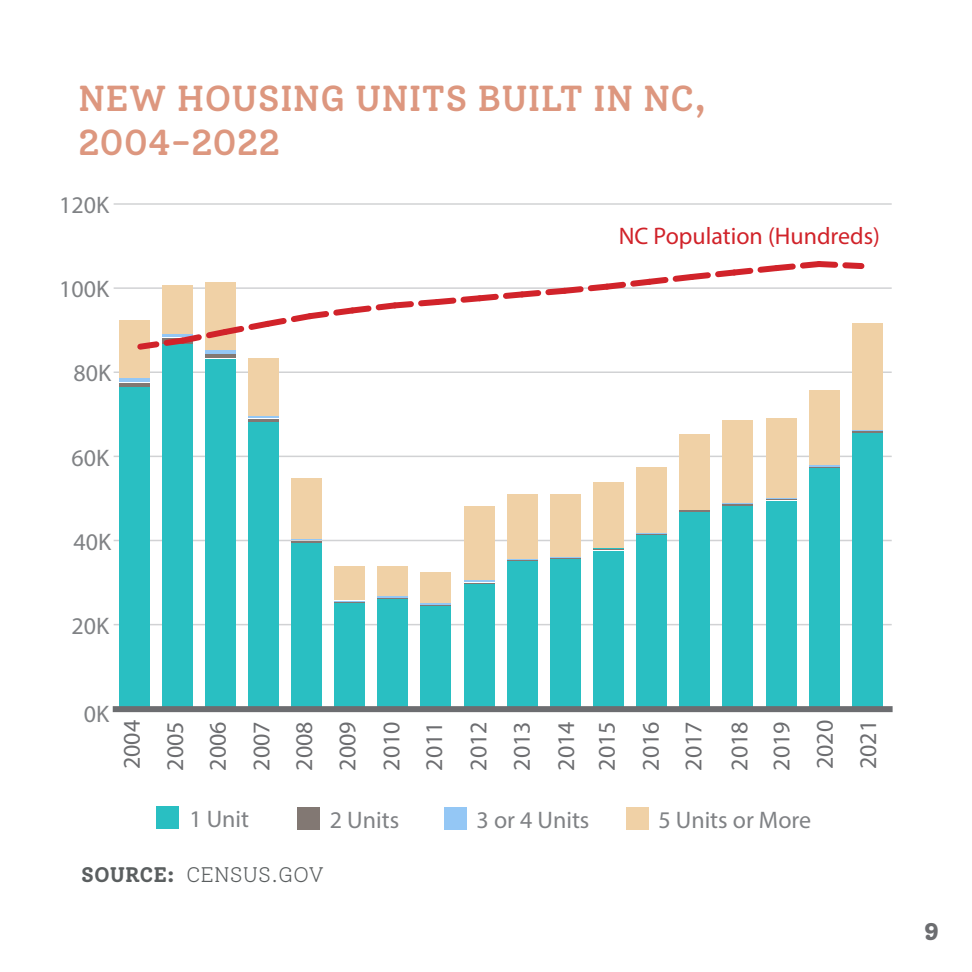
<style>
.page{position:relative;width:972px;height:972px;background:#fff}
.page>*{position:absolute;margin:0;border:0;box-sizing:border-box;transform-origin:0 0}
.t1{font:500 36px/43.2px "Solway";color:#dd977f}
.t2{font:24px/43.5px "Myriad Pro";color:#6c6d70}
.t3{font:24px "Myriad Pro";color:#808285}
.t4{font:24px "Myriad Pro";color:#d1232a}
.t5{font:800 24px "Solway";color:#6c6d70}
.t6{font:300 21px "Solway";color:#5a5e5f}
.s1{font-weight:700}
</style>
<div class="page">
<hr style="left:114px;top:372px;width:778px;height:1px;background:#d1d2d4">
<hr style="left:114px;top:456px;width:778px;height:1px;background:#d1d2d4">
<hr style="left:114px;top:203px;width:778px;height:2px;background:#d1d2d4">
<hr style="left:114px;top:540px;width:778px;height:1px;background:#d1d2d4">
<div style="left:444px;top:807px;width:23px;height:23px;background:#94c7f5"></div>
<div style="left:626px;top:807px;width:23px;height:23px;background:#f0d1a6"></div>
<div style="left:297px;top:807px;width:23px;height:23px;background:#827873"></div>
<hr style="left:114px;top:287px;width:778px;height:2px;background:#d1d2d4">
<hr style="left:114px;top:624px;width:778px;height:1px;background:#d1d2d4">
<div style="left:156px;top:806px;width:23px;height:23px;background:#29bfc2"></div>
<div style="left:119px;top:321px;width:30px;height:57px;background:#f0d1a6"></div>
<div style="left:248px;top:358px;width:31px;height:58px;background:#f0d1a6"></div>
<div style="left:291px;top:479px;width:31px;height:60px;background:#f0d1a6"></div>
<div style="left:334px;top:566px;width:31px;height:34px;background:#f0d1a6"></div>
<div style="left:377px;top:566px;width:31px;height:30px;background:#f0d1a6"></div>
<div style="left:421px;top:572px;width:30px;height:30px;background:#f0d1a6"></div>
<div style="left:464px;top:507px;width:30px;height:73px;background:#f0d1a6"></div>
<div style="left:507px;top:494px;width:31px;height:65px;background:#f0d1a6"></div>
<div style="left:550px;top:495px;width:31px;height:62px;background:#f0d1a6"></div>
<div style="left:593px;top:483px;width:31px;height:65px;background:#f0d1a6"></div>
<div style="left:636px;top:468px;width:31px;height:65px;background:#f0d1a6"></div>
<div style="left:679px;top:434px;width:31px;height:76px;background:#f0d1a6"></div>
<div style="left:723px;top:420px;width:30px;height:83px;background:#f0d1a6"></div>
<div style="left:766px;top:419px;width:30px;height:79px;background:#f0d1a6"></div>
<div style="left:809px;top:390px;width:31px;height:75px;background:#f0d1a6"></div>
<div style="left:852px;top:324px;width:31px;height:106px;background:#f0d1a6"></div>
<hr style="left:119px;top:379px;width:30px;height:3px;background:#94c7f5">
<hr style="left:205px;top:350px;width:31px;height:4px;background:#94c7f5">
<hr style="left:248px;top:416px;width:31px;height:2px;background:#94c7f5">
<hr style="left:291px;top:539px;width:31px;height:1px;background:#94c7f5">
<hr style="left:334px;top:601px;width:31px;height:1px;background:#94c7f5">
<hr style="left:377px;top:596px;width:31px;height:2px;background:#94c7f5">
<hr style="left:421px;top:603px;width:30px;height:2px;background:#94c7f5">
<hr style="left:464px;top:581px;width:30px;height:1px;background:#94c7f5">
<hr style="left:507px;top:559px;width:31px;height:1px;background:#94c7f5">
<hr style="left:723px;top:503px;width:30px;height:1px;background:#94c7f5">
<hr style="left:766px;top:498px;width:30px;height:1px;background:#94c7f5">
<hr style="left:809px;top:465px;width:31px;height:2px;background:#94c7f5">
<hr style="left:852px;top:430px;width:31px;height:1px;background:#94c7f5">
<hr style="left:119px;top:383px;width:30px;height:3px;background:#827873">
<hr style="left:205px;top:355px;width:31px;height:3px;background:#827873">
<hr style="left:248px;top:419px;width:31px;height:3px;background:#827873">
<hr style="left:291px;top:541px;width:31px;height:1px;background:#827873">
<hr style="left:334px;top:602px;width:31px;height:1px;background:#827873">
<hr style="left:377px;top:598px;width:31px;height:1px;background:#827873">
<hr style="left:421px;top:605px;width:30px;height:1px;background:#827873">
<hr style="left:464px;top:583px;width:30px;height:1px;background:#827873">
<hr style="left:593px;top:549px;width:31px;height:1px;background:#827873">
<hr style="left:636px;top:534px;width:31px;height:1px;background:#827873">
<hr style="left:679px;top:510px;width:31px;height:2px;background:#827873">
<hr style="left:723px;top:504px;width:30px;height:1px;background:#827873">
<hr style="left:766px;top:500px;width:30px;height:1px;background:#827873">
<hr style="left:809px;top:467px;width:31px;height:1px;background:#827873">
<hr style="left:852px;top:432px;width:31px;height:1px;background:#827873">
<div style="left:119px;top:387px;width:30px;height:322px;background:#29bfc2"></div>
<div style="left:205px;top:359px;width:31px;height:350px;background:#29bfc2"></div>
<div style="left:248px;top:422px;width:31px;height:287px;background:#29bfc2"></div>
<div style="left:291px;top:543px;width:31px;height:166px;background:#29bfc2"></div>
<div style="left:334px;top:603px;width:31px;height:106px;background:#29bfc2"></div>
<div style="left:377px;top:599px;width:31px;height:110px;background:#29bfc2"></div>
<div style="left:421px;top:606px;width:30px;height:103px;background:#29bfc2"></div>
<div style="left:464px;top:584px;width:30px;height:125px;background:#29bfc2"></div>
<div style="left:507px;top:561px;width:31px;height:148px;background:#29bfc2"></div>
<div style="left:550px;top:559px;width:31px;height:150px;background:#29bfc2"></div>
<div style="left:593px;top:551px;width:31px;height:158px;background:#29bfc2"></div>
<div style="left:636px;top:535px;width:31px;height:174px;background:#29bfc2"></div>
<div style="left:679px;top:512px;width:31px;height:197px;background:#29bfc2"></div>
<div style="left:723px;top:506px;width:30px;height:203px;background:#29bfc2"></div>
<div style="left:766px;top:501px;width:30px;height:208px;background:#29bfc2"></div>
<div style="left:809px;top:468px;width:31px;height:241px;background:#29bfc2"></div>
<div style="left:852px;top:433px;width:31px;height:276px;background:#29bfc2"></div>
<div style="left:162px;top:344px;width:31px;height:365px;background:#29bfc2"></div>
<div style="left:113px;top:706px;width:780px;height:6px;background:#6c6d70"></div>
<svg style="left:133px;top:261px;width:735px;height:92px"></svg>
<p class="t1" style="left:78px;top:77px;width:630px">NEW HOUSING UNITS BUILT IN NC,<br>2004-2022</p>
<p class="t3" style="left:59px;top:190px;width:51px">120K</p>
<p class="t3" style="left:59px;top:274px;width:51px">100K</p>
<p class="t3" style="left:74px;top:359px;width:39px">80K</p>
<p class="t3" style="left:71px;top:443px;width:39px">60K</p>
<p class="t3" style="left:74px;top:527px;width:39px">40K</p>
<p class="t3" style="left:71px;top:611px;width:39px">20K</p>
<p class="t4" style="left:619px;top:221px;width:263px">NC Population (Hundreds)</p>
<p class="t3" style="left:84px;top:700px;width:27px">0K</p>
<p class="t2" style="left:110px;top:769px;width:51px;rotate:-90deg">2004</p>
<p class="t2" style="left:803px;top:769px;width:51px;rotate:-90deg">2020<br>2021</p>
<p class="t2" style="left:153px;top:771px;width:51px;text-align:justify;rotate:-90deg">2005<br>2006<br>2007<br>2008<br>2009<br>2010<br>2011<br>2012<br>2013<br>2014</p>
<p class="t2" style="left:584px;top:771px;width:51px;rotate:-90deg">2015<br>2016</p>
<p class="t2" style="left:718px;top:771px;width:51px;line-height:42px;rotate:-90deg">2018<br>2019</p>
<p class="t2" style="left:671px;top:771px;width:51px;rotate:-90deg">2017</p>
<p class="t3" style="left:189px;top:804px;width:61px">1 Unit</p>
<p class="t3" style="left:330px;top:805px;width:71px">2 Units</p>
<p class="t3" style="left:477px;top:805px;width:114px">3 or 4 Units</p>
<p class="t3" style="left:658px;top:805px;width:154px">5 Units or More</p>
<p class="t6" style="left:81px;top:863px;width:244px"><span class="s1">SOURCE:</span> CENSUS.GOV</p>
<p class="t5" style="left:924px;top:917px;width:16px">9</p>
</div>
